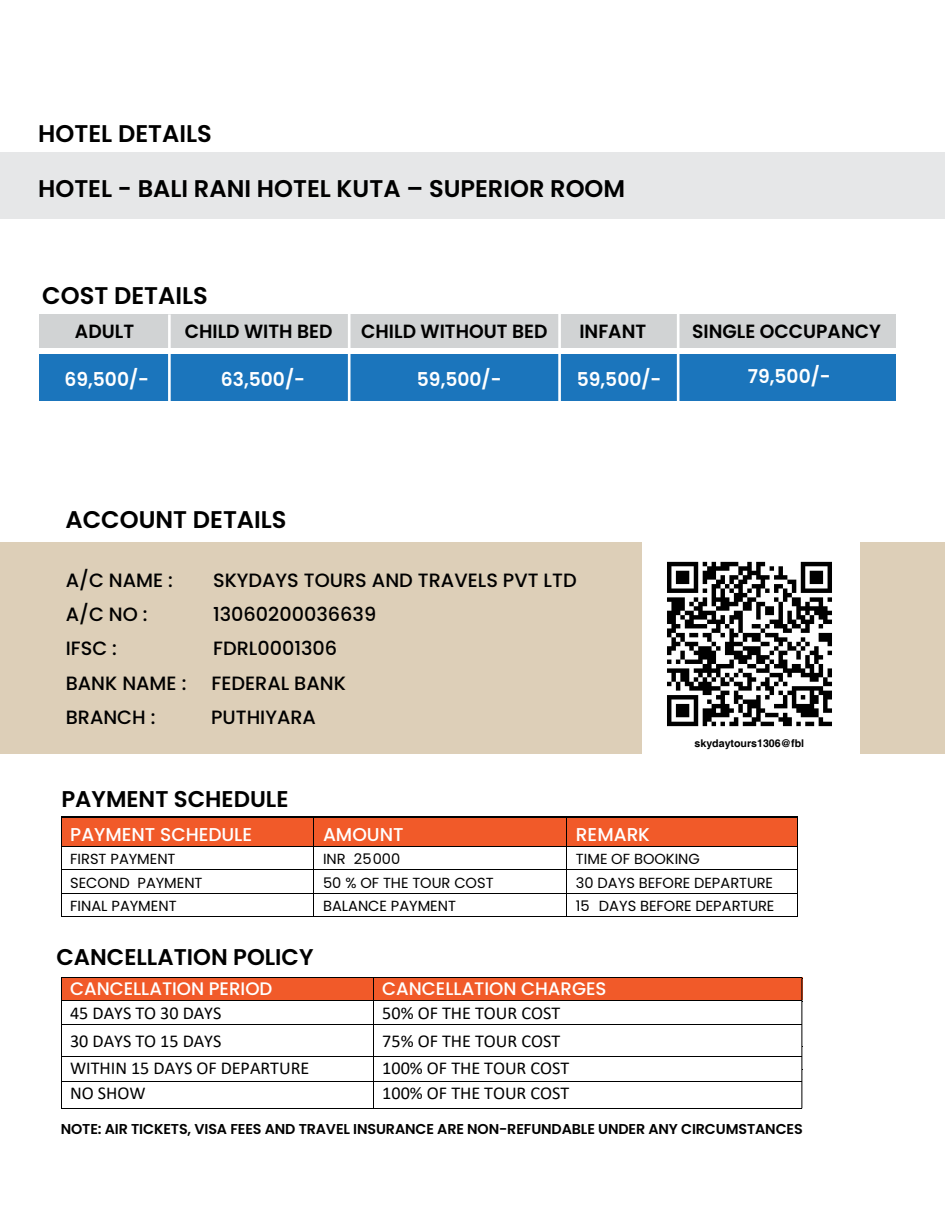
<style>
.page{position:relative;width:945px;height:1225px;background:#fff}
.page>*{position:absolute;margin:0;border:0;box-sizing:border-box;transform-origin:0 0}
.t1{font:600 24.15px "Poppins";color:#000}
.t2{font:600 22.75px "Poppins";color:#000}
.t3{font:500 19.25px "Poppins";color:#000}
.t4{font:600 19.07px "Poppins";color:#000}
.t5{font:600 19.07px "Poppins";color:#fff}
.t6{font:500 18.55px "Poppins";color:#fff}
.t7{font:18.11px "Calibri";color:#000}
.t8{font:500 18.11px "Poppins";color:#fff}
.t9{font:14.61px "Poppins";color:#000}
.t10{font:600 14.26px "Poppins";letter-spacing:-.01em;color:#000}
.t11{font:700 10.59px "Helvetica";color:#000}
</style>
<div class="page">
<div style="left:61px;top:978px;width:741px;height:22px;background:#f15a29"></div>
<div style="left:0;top:543px;width:945px;height:211px;background:#ddcfb8"></div>
<div style="left:61px;top:817px;width:737px;height:30px;background:#f15a29"></div>
<hr style="left:62px;top:817px;width:252px;height:1px;background:#000">
<hr style="left:314px;top:817px;width:252px;height:1px;background:#000">
<hr style="left:552px;top:817px;width:245px;height:1px;background:#000">
<hr style="left:62px;top:846px;width:252px;height:1px;background:#000">
<hr style="left:314px;top:846px;width:252px;height:1px;background:#000">
<hr style="left:552px;top:846px;width:245px;height:1px;background:#000">
<hr style="left:62px;top:869px;width:252px;height:1px;background:#000">
<hr style="left:314px;top:869px;width:252px;height:1px;background:#000">
<hr style="left:552px;top:869px;width:245px;height:1px;background:#000">
<hr style="left:62px;top:893px;width:252px;height:1px;background:#000">
<hr style="left:314px;top:893px;width:252px;height:1px;background:#000">
<hr style="left:552px;top:893px;width:245px;height:1px;background:#000">
<svg style="left:61px;top:817px;width:1px;height:100px"></svg>
<hr style="left:62px;top:916px;width:252px;height:1px;background:#000">
<hr style="left:314px;top:916px;width:252px;height:1px;background:#000">
<svg style="left:566px;top:818px;width:1px;height:98px"></svg>
<hr style="left:552px;top:916px;width:245px;height:1px;background:#000">
<svg style="left:797px;top:817px;width:1px;height:100px"></svg>
<hr style="left:62px;top:978px;width:311px;height:1px;background:#000">
<hr style="left:374px;top:978px;width:428px;height:1px;background:#000">
<svg style="left:61px;top:978px;width:1px;height:23px"></svg>
<hr style="left:62px;top:1000px;width:311px;height:1px;background:#000">
<svg style="left:373px;top:978px;width:1px;height:23px"></svg>
<hr style="left:374px;top:1000px;width:428px;height:1px;background:#000">
<hr style="left:61px;top:1001px;width:1px;height:44px;background:#000">
<hr style="left:373px;top:1001px;width:1px;height:44px;background:#000">
<hr style="left:62px;top:1024px;width:311px;height:1px;background:#000">
<hr style="left:374px;top:1024px;width:428px;height:1px;background:#000">
<hr style="left:62px;top:1056px;width:311px;height:1px;background:#000">
<hr style="left:374px;top:1056px;width:428px;height:1px;background:#000">
<svg style="left:61px;top:1045px;width:1px;height:63px"></svg>
<svg style="left:373px;top:1045px;width:1px;height:63px"></svg>
<hr style="left:62px;top:1082px;width:311px;height:1px;background:#000">
<hr style="left:374px;top:1082px;width:428px;height:1px;background:#000">
<hr style="left:62px;top:1108px;width:311px;height:1px;background:#000">
<hr style="left:374px;top:1108px;width:428px;height:1px;background:#000">
<hr style="left:801px;top:978px;width:1px;height:130px;background:#000">
<img style="left:642px;top:543px;width:217px;height:210px">
<div style="left:0;top:153px;width:945px;height:66px;background:#e6e7e8"></div>
<div style="left:39px;top:314px;width:857px;height:34px;background:#d1d3d4"></div>
<div style="left:39px;top:354px;width:857px;height:47px;background:#1b75bc"></div>
<hr style="left:168px;top:314px;width:3px;height:93px;background:#fff">
<hr style="left:348px;top:312px;width:3px;height:92px;background:#fff">
<hr style="left:558px;top:312px;width:3px;height:92px;background:#fff">
<hr style="left:677px;top:312px;width:2px;height:92px;background:#fff">
<h1 class="t1" style="left:38px;top:120px;width:175px">HOTEL DETAILS</h1>
<h1 class="t1" style="left:38px;top:174px;width:589px">HOTEL - BALI RANI HOTEL KUTA – SUPERIOR ROOM</h1>
<h1 class="t1" style="left:42px;top:281px;width:167px">COST DETAILS</h1>
<h3 class="t4" style="left:75px;top:320px;width:61px">ADULT</h3>
<h3 class="t5" style="left:64px;top:368px;width:86px">69,500/-</h3>
<h3 class="t5" style="left:221px;top:368px;width:86px">63,500/-</h3>
<h3 class="t5" style="left:417px;top:368px;width:86px">59,500/-</h3>
<h3 class="t5" style="left:577px;top:368px;width:86px">59,500/-</h3>
<h3 class="t5" style="left:748px;top:365px;width:84px">79,500/-</h3>
<h3 class="t4" style="left:185px;top:320px;width:149px">CHILD WITH BED</h3>
<h3 class="t4" style="left:361px;top:320px;width:188px">CHILD WITHOUT BED</h3>
<h3 class="t4" style="left:579px;top:320px;width:68px">INFANT</h3>
<h3 class="t4" style="left:692px;top:320px;width:190px">SINGLE OCCUPANCY</h3>
<h1 class="t1" style="left:65px;top:506px;width:223px">ACCOUNT DETAILS</h1>
<h3 class="t3" style="left:66px;top:569px;width:109px">A/C NAME :</h3>
<h3 class="t3" style="left:213px;top:569px;width:365px">SKYDAYS TOURS AND TRAVELS PVT LTD</h3>
<h3 class="t3" style="left:66px;top:603px;width:83px">A/C NO :</h3>
<h3 class="t3" style="left:213px;top:603px;width:165px">13060200036639</h3>
<h3 class="t3" style="left:66px;top:638px;width:53px">IFSC :</h3>
<h3 class="t3" style="left:213px;top:638px;width:126px">FDRL0001306</h3>
<h3 class="t3" style="left:66px;top:672px;width:122px">BANK NAME :</h3>
<h3 class="t3" style="left:211px;top:672px;width:136px">FEDERAL BANK</h3>
<h3 class="t3" style="left:66px;top:706px;width:91px">BRANCH :</h3>
<h3 class="t3" style="left:211px;top:706px;width:106px">PUTHIYARA</h3>
<h2 class="t2" style="left:61px;top:786px;width:229px">PAYMENT SCHEDULE</h2>
<p class="t11" style="left:695px;top:737px;width:111px">skydaytours1306@fbl</p>
<p class="t6" style="left:70px;top:824px;width:184px">PAYMENT SCHEDULE</p>
<p class="t6" style="left:323px;top:824px;width:82px">AMOUNT</p>
<p class="t6" style="left:576px;top:824px;width:76px">REMARK</p>
<p class="t9" style="left:70px;top:851px;width:107px">FIRST PAYMENT</p>
<p class="t9" style="left:323px;top:851px;width:79px">INR 25000</p>
<p class="t9" style="left:576px;top:851px;width:126px">TIME OF BOOKING</p>
<p class="t9" style="left:70px;top:874px;width:134px">SECOND PAYMENT</p>
<p class="t9" style="left:323px;top:874px;width:172px">50 % OF THE TOUR COST</p>
<p class="t9" style="left:576px;top:874px;width:199px">30 DAYS BEFORE DEPARTURE</p>
<p class="t9" style="left:70px;top:897px;width:108px">FINAL PAYMENT</p>
<p class="t9" style="left:323px;top:897px;width:134px">BALANCE PAYMENT</p>
<p class="t9" style="left:576px;top:897px;width:200px">15 DAYS BEFORE DEPARTURE</p>
<h2 class="t2" style="left:56px;top:944px;width:259px">CANCELLATION POLICY</h2>
<p class="t8" style="left:70px;top:978px;width:204px">CANCELLATION PERIOD</p>
<p class="t8" style="left:382px;top:978px;width:226px">CANCELLATION CHARGES</p>
<p class="t7" style="left:70px;top:1001px;width:153px">45 DAYS TO 30 DAYS</p>
<p class="t7" style="left:382px;top:1001px;width:179px">50% OF THE TOUR COST</p>
<p class="t7" style="left:70px;top:1028px;width:153px">30 DAYS TO 15 DAYS</p>
<p class="t7" style="left:382px;top:1028px;width:179px">75% OF THE TOUR COST</p>
<p class="t7" style="left:70px;top:1055px;width:241px">WITHIN 15 DAYS OF DEPARTURE</p>
<p class="t7" style="left:382px;top:1055px;width:189px">100% OF THE TOUR COST</p>
<p class="t7" style="left:70px;top:1081px;width:77px">NO SHOW</p>
<p class="t7" style="left:382px;top:1081px;width:189px">100% OF THE TOUR COST</p>
<p class="t10" style="left:61px;top:1121px;width:744px">NOTE: AIR TICKETS, VISA FEES AND TRAVEL INSURANCE ARE NON-REFUNDABLE UNDER ANY CIRCUMSTANCES</p>
</div>
